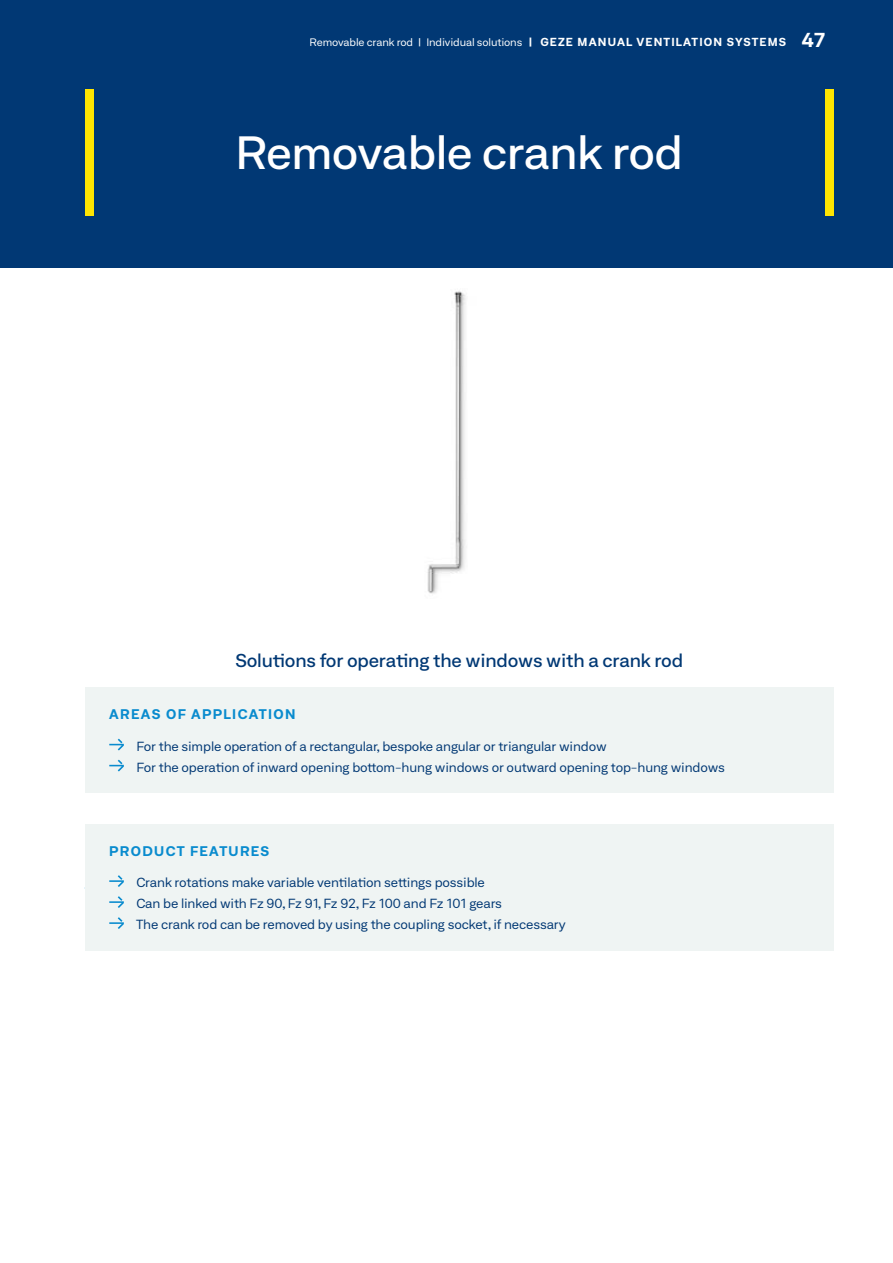
<style>
.page{position:relative;width:893px;height:1263px;background:#fff}
.page>*{position:absolute;margin:0;border:0;box-sizing:border-box;transform-origin:0 0}
.t1{font:500 expanded 45px "Neufile Grotesk";letter-spacing:-.01em;color:#fff}
.t2{font:500 expanded 18px "Neufile Grotesk";letter-spacing:-.01em;color:#013874}
.t3{font:700 expanded 13.5px "Neufile Grotesk";letter-spacing:.1em;color:#098bce}
.t4{font:expanded 12.75px/21px "Neufile Grotesk";letter-spacing:-.01em;color:#013874}
.t5{font:expanded 10.5px "Neufile Grotesk";letter-spacing:-.01em;color:#fff}
.s1{font-weight:700;font-size:11.25px}
.s2{font-weight:700;font-size:19.5px}
</style>
<div class="page">
<img style="left:427px;top:291px;width:39px;height:303px">
<div style="left:0;top:0;width:893px;height:268px;background:#013874"></div>
<div style="left:85px;top:89px;width:9px;height:126px;background:#ffe501"></div>
<div style="left:825px;top:89px;width:9px;height:126px;background:#ffe501"></div>
<div style="left:85px;top:688px;width:748px;height:105px;background:#eff4f3"></div>
<svg style="left:109px;top:739px;width:15px;height:11px"></svg>
<svg style="left:109px;top:760px;width:15px;height:11px"></svg>
<div style="left:85px;top:824px;width:748px;height:126px;background:#eff4f3"></div>
<svg style="left:109px;top:875px;width:15px;height:12px"></svg>
<svg style="left:109px;top:896px;width:15px;height:12px"></svg>
<svg style="left:109px;top:917px;width:15px;height:12px"></svg>
<p class="t5" style="left:310px;top:36px;width:517px">Removable crank rod | Individual solutions <span class="s1">| GEZE MANUAL VENTILATION SYSTEMS</span> <span class="s2">47</span></p>
<h1 class="t1" style="left:235px;top:124px;width:449px">Removable crank rod</h1>
<h2 class="t2" style="left:235px;top:649px;width:449px">Solutions for operating the windows with a crank rod</h2>
<p class="t3" style="left:109px;top:705px;width:188px">AREAS OF APPLICATION</p>
<p class="t4" style="left:136px;top:735px;width:590px">For the simple operation of a rectangular, bespoke angular or triangular window<br>For the operation of inward opening bottom-hung windows or outward opening top-hung windows</p>
<p class="t3" style="left:109px;top:842px;width:162px">PRODUCT FEATURES</p>
<p class="t4" style="left:136px;top:871px;width:431px">Crank rotations make variable ventilation settings possible<br>Can be linked with Fz 90, Fz 91, Fz 92, Fz 100 and Fz 101 gears<br>The crank rod can be removed by using the coupling socket, if necessary</p>
</div>
